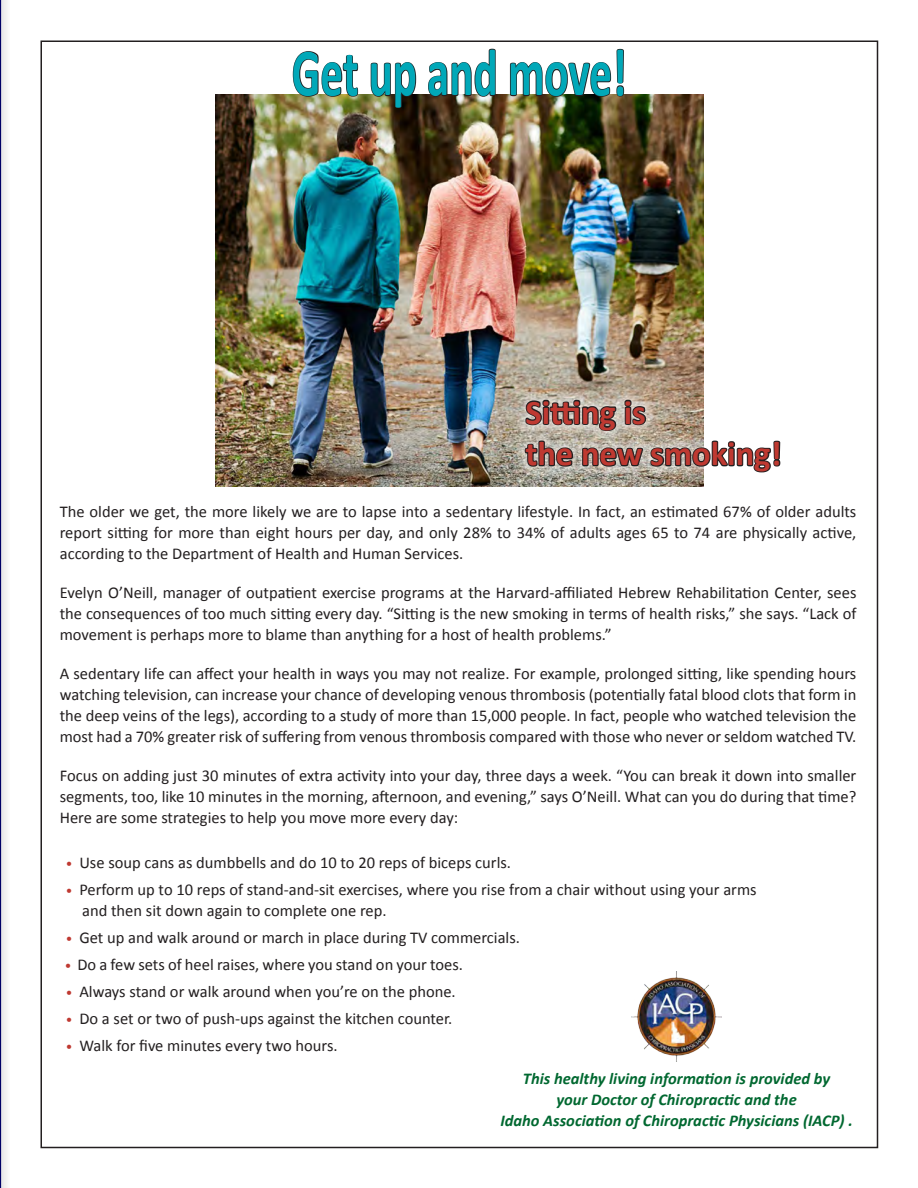
<style>
.page{position:relative;width:918px;height:1188px;background:#fff}
.page>*{position:absolute;margin:0;border:0;box-sizing:border-box;transform-origin:0 0}
.t1{font:700 67.5px "Calibri";color:#01a8b8;scale:.67 1}
.t2{font:700 34.5px "Calibri";color:#bf3931}
.t3{font:16.5px/21px "Calibri";color:#231f20;text-align:justify}
.t4{font:italic 700 16.5px "Calibri";color:#006830}
.s1{font-size:13.5px;color:#bf3931}
</style>
<div class="page">
<div style="left:0;top:0;width:11px;height:1188px;background:#231f20;opacity:.86"></div>
<hr style="left:0;top:0;width:1px;height:1188px;background:#006">
<img style="left:632px;top:972px;width:89px;height:89px">
<img style="left:216px;top:95px;width:487px;height:392px">
<svg style="left:292px;top:51px;width:67px;height:47px"></svg>
<svg style="left:369px;top:62px;width:48px;height:47px"></svg>
<svg style="left:427px;top:48px;width:70px;height:50px"></svg>
<img style="left:509px;top:48px;width:116px;height:192px">
<svg style="left:513px;top:388px;width:191px;height:93px;background:#b0a08d"></svg>
<svg style="left:523px;top:398px;width:258px;height:89px"></svg>
<p class="t1" style="left:292px;top:30px;width:501px">Get up and move!</p>
<p class="t2" style="left:525px;top:390px;width:122px">Sitting is</p>
<p class="t2" style="left:525px;top:432px;width:258px">the new smoking!</p>
<p class="t3" style="left:60px;top:501px;width:798px">The older we get, the more likely we are to lapse into a sedentary lifestyle. In fact, an estimated 67% of older adults report sitting for more than eight hours per day, and only 28% to 34% of adults ages 65 to 74 are physically active, according to the Department of Health and Human Services.</p>
<p class="t3" style="left:60px;top:582px;width:798px">Evelyn O’Neill, manager of outpatient exercise programs at the Harvard-affiliated Hebrew Rehabilitation Center, sees the consequences of too much sitting every day. “Sitting is the new smoking in terms of health risks,” she says. “Lack of movement is perhaps more to blame than anything for a host of health problems.”</p>
<p class="t3" style="left:60px;top:663px;width:798px">A sedentary life can affect your health in ways you may not realize. For example, prolonged sitting, like spending hours watching television, can increase your chance of developing venous thrombosis (potentially fatal blood clots that form in the deep veins of the legs), according to a study of more than 15,000 people. In fact, people who watched television the most had a 70% greater risk of suffering from venous thrombosis compared with those who never or seldom watched TV.</p>
<p class="t3" style="left:60px;top:765px;width:798px">Focus on adding just 30 minutes of extra activity into your day, three days a week. “You can break it down into smaller segments, too, like 10 minutes in the morning, afternoon, and evening,” says O’Neill. What can you do during that time?<br>Here are some strategies to help you move more every day:</p>
<p class="t3" style="left:66px;top:852px;width:447px"><span class="s1">•</span> Use soup cans as dumbbells and do 10 to 20 reps of biceps curls.</p>
<p class="t3" style="left:66px;top:879px;width:692px"><span class="s1">•</span> Perform up to 10 reps of stand-and-sit exercises, where you rise from a chair without using your arms</p>
<p class="t3" style="left:82px;top:900px;width:306px">and then sit down again to complete one rep.</p>
<p class="t3" style="left:66px;top:927px;width:456px"><span class="s1">•</span> Get up and walk around or march in place during TV commercials.</p>
<p class="t3" style="left:65px;top:954px;width:399px"><span class="s1">•</span> Do a few sets of heel raises, where you stand on your toes.</p>
<p class="t3" style="left:66px;top:981px;width:391px"><span class="s1">•</span> Always stand or walk around when you’re on the phone.</p>
<p class="t3" style="left:66px;top:1008px;width:388px"><span class="s1">•</span> Do a set or two of push-ups against the kitchen counter.</p>
<p class="t3" style="left:66px;top:1035px;width:273px"><span class="s1">•</span> Walk for five minutes every two hours.</p>
<p class="t4" style="left:523px;top:1068px;width:309px">This healthy living information is provided by</p>
<p class="t4" style="left:556px;top:1089px;width:242px">your Doctor of Chiropractic and the</p>
<p class="t4" style="left:500px;top:1111px;width:354px">Idaho Association of Chiropractic Physicians (IACP) .</p>
</div>
